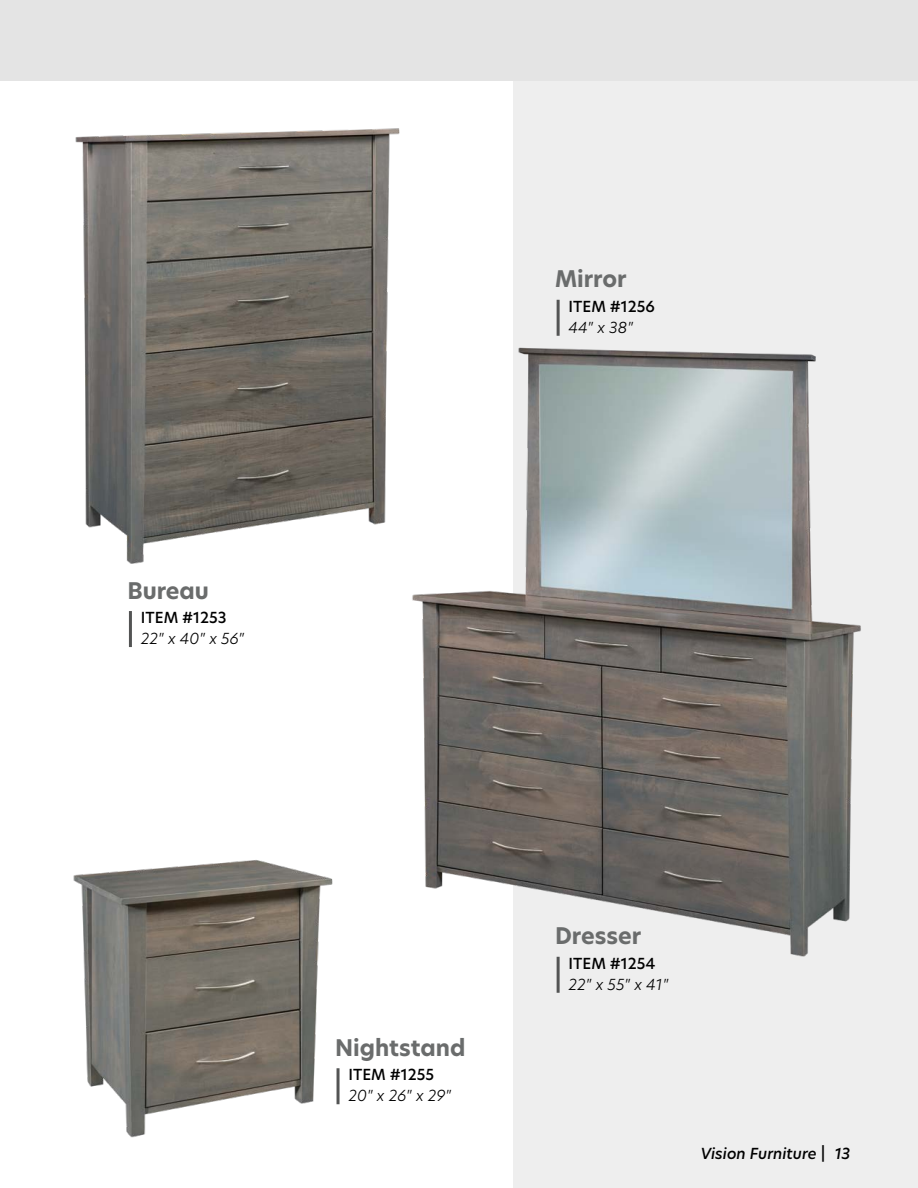
<style>
.page{position:relative;width:918px;height:1188px;background:#fff}
.page>*{position:absolute;margin:0;border:0;box-sizing:border-box;transform-origin:0 0}
.Item_Name{font:700 22.5px "New Hero";color:#6a6c6c}
.Item_Sizes{font:italic 300 15px "New Hero";color:#000}
.Item_Numbers{font:500 15px "New Hero";color:#000}
.t1{font:italic 500 15px "New Hero";color:#000}
</style>
<div class="page">
<div style="left:513px;top:81px;width:405px;height:1107px;background:#eee"></div>
<div style="left:0;top:0;width:918px;height:81px;background:#e4e4e4"></div>
<hr style="left:129px;top:611px;width:3px;height:36px;background:#535454">
<hr style="left:557px;top:300px;width:3px;height:36px;background:#535454">
<hr style="left:557px;top:957px;width:3px;height:36px;background:#535454">
<img style="left:75px;top:128px;width:325px;height:436px">
<img style="left:389px;top:325px;width:472px;height:655px">
<img style="left:73px;top:860px;width:267px;height:278px">
<p class="Item_Name" style="left:127px;top:575px;width:83px">Bureau</p>
<p class="Item_Numbers" style="left:141px;top:607px;width:87px">ITEM #1253</p>
<p class="Item_Sizes" style="left:141px;top:628px;width:105px">22" x 40" x 56"</p>
<p class="Item_Name" style="left:555px;top:264px;width:73px">Mirror</p>
<p class="Item_Numbers" style="left:569px;top:296px;width:88px">ITEM #1256</p>
<p class="Item_Sizes" style="left:569px;top:317px;width:66px">44" x 38"</p>
<p class="Item_Name" style="left:335px;top:1032px;width:132px">Nightstand</p>
<p class="Item_Numbers" style="left:349px;top:1065px;width:87px">ITEM #1255</p>
<p class="Item_Sizes" style="left:349px;top:1086px;width:104px">20" x 26" x 29"</p>
<p class="Item_Name" style="left:555px;top:921px;width:88px">Dresser</p>
<p class="Item_Numbers" style="left:569px;top:953px;width:88px">ITEM #1254</p>
<p class="Item_Sizes" style="left:569px;top:974px;width:101px">22" x 55" x 41"</p>
<p class="t1" style="left:701px;top:1144px;width:151px">Vision Furniture | 13</p>
</div>
